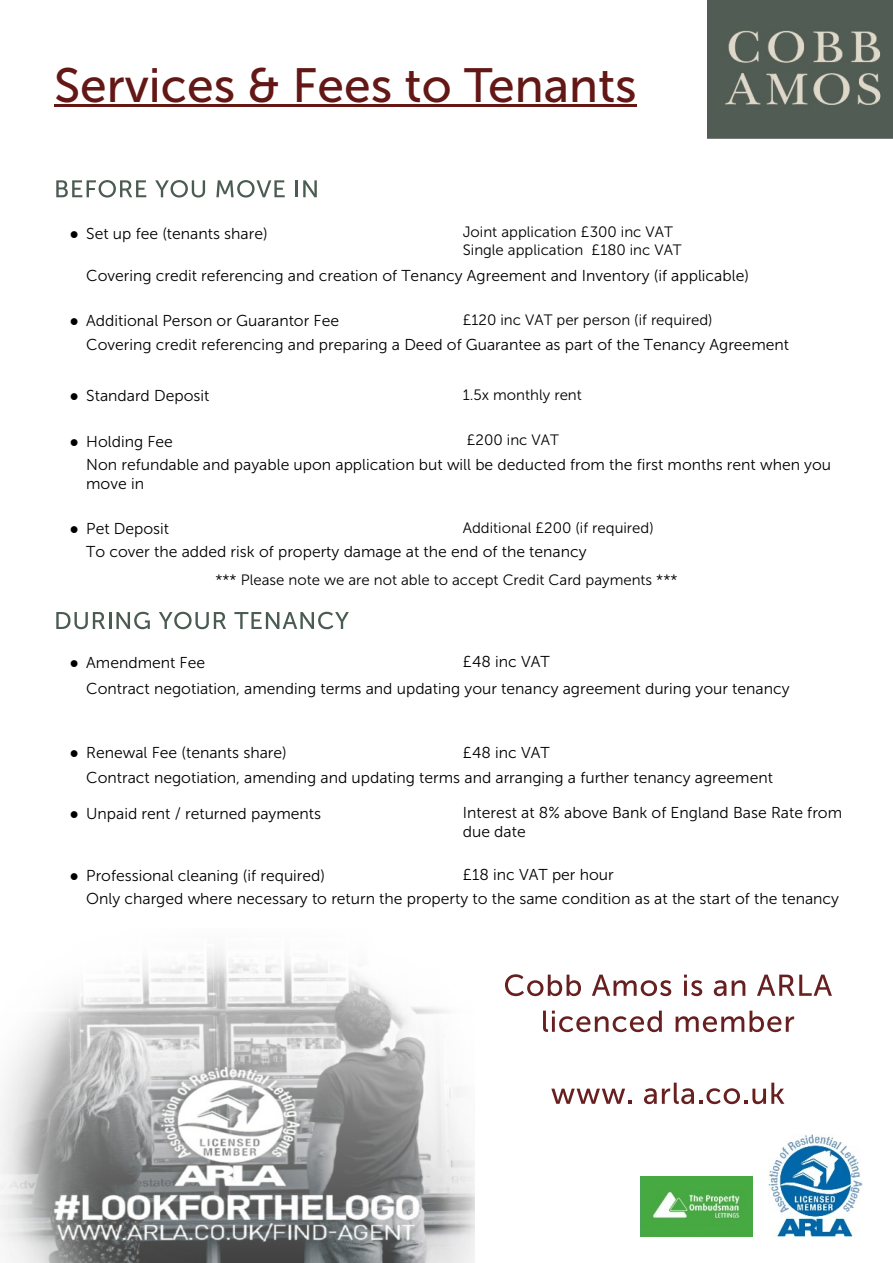
<style>
.page{position:relative;width:893px;height:1263px;background:#fff}
.page>*{position:absolute;margin:0;border:0;box-sizing:border-box;transform-origin:0 0}
.t1{font:48px "Museo Sans 500";color:#631816}
.t2{font:15.75px/18.9px "Museo Sans 300";color:#000}
.t3{font:15px/18px "Museo Sans 300";color:#000}
.s1{font-family:"Times New Roman"}
</style>
<div class="page">
<hr style="left:54px;top:104px;width:583px;height:3px;background:#631816">
<svg style="left:56px;top:180px;width:90px;height:18px"></svg>
<svg style="left:155px;top:180px;width:50px;height:18px"></svg>
<svg style="left:216px;top:180px;width:69px;height:18px"></svg>
<svg style="left:296px;top:180px;width:21px;height:17px"></svg>
<svg style="left:56px;top:612px;width:94px;height:17px"></svg>
<svg style="left:159px;top:612px;width:67px;height:17px"></svg>
<svg style="left:234px;top:612px;width:115px;height:17px"></svg>
<img style="left:0;top:951px;width:474px;height:312px">
<img style="left:708px;top:0;width:185px;height:139px">
<img style="left:641px;top:1177px;width:111px;height:59px">
<img style="left:768px;top:1134px;width:94px;height:102px">
<svg style="left:505px;top:974px;width:76px;height:22px"></svg>
<svg style="left:592px;top:975px;width:79px;height:21px"></svg>
<svg style="left:684px;top:975px;width:18px;height:21px"></svg>
<svg style="left:714px;top:980px;width:12px;height:16px"></svg>
<svg style="left:732px;top:980px;width:13px;height:16px"></svg>
<svg style="left:757px;top:975px;width:75px;height:21px"></svg>
<svg style="left:543px;top:1011px;width:119px;height:21px"></svg>
<svg style="left:676px;top:1011px;width:118px;height:21px"></svg>
<svg style="left:551px;top:1089px;width:80px;height:15px"></svg>
<svg style="left:644px;top:1083px;width:140px;height:21px"></svg>
<h1 class="t1" style="left:54px;top:66px;width:584px">Services &amp; Fees to Tenants</h1>
<p class="t2" style="left:69px;top:225px;width:200px"><span class="s1">●</span> Set up fee (tenants share)</p>
<p class="t3" style="left:463px;top:225px;width:220px">Joint application £300 inc VAT<br>Single application £180 inc VAT</p>
<p class="t2" style="left:86px;top:267px;width:664px">Covering credit referencing and creation of Tenancy Agreement and Inventory (if applicable)</p>
<p class="t2" style="left:69px;top:313px;width:271px"><span class="s1">●</span> Additional Person or Guarantor Fee</p>
<p class="t3" style="left:463px;top:312px;width:251px">£120 inc VAT per person (if required)</p>
<p class="t2" style="left:86px;top:337px;width:704px">Covering credit referencing and preparing a Deed of Guarantee as part of the Tenancy Agreement</p>
<p class="t2" style="left:69px;top:388px;width:142px"><span class="s1">●</span> Standard Deposit</p>
<p class="t3" style="left:463px;top:387px;width:121px">1.5x monthly rent</p>
<p class="t2" style="left:69px;top:433px;width:105px"><span class="s1">●</span> Holding Fee</p>
<p class="t3" style="left:467px;top:433px;width:94px">£200 inc VAT</p>
<p class="t2" style="left:86px;top:456px;width:746px">Non refundable and payable upon application but will be deducted from the first months rent when you move in</p>
<p class="t2" style="left:69px;top:521px;width:101px"><span class="s1">●</span> Pet Deposit</p>
<p class="t3" style="left:463px;top:520px;width:192px">Additional £200 (if required)</p>
<p class="t2" style="left:86px;top:544px;width:502px">To cover the added risk of property damage at the end of the tenancy</p>
<p class="t3" style="left:215px;top:572px;width:463px">*** Please note we are not able to accept Credit Card payments ***</p>
<p class="t2" style="left:86px;top:649px;width:705px;line-height:27px;text-indent:377px">£48 inc VAT<br>Contract negotiation, amending terms and updating your tenancy agreement during your tenancy</p>
<p class="t2" style="left:69px;top:654px;width:137px"><span class="s1">●</span> Amendment Fee</p>
<p class="t2" style="left:86px;top:741px;width:688px;line-height:25.5px;text-indent:377px">£48 inc VAT<br>Contract negotiation, amending and updating terms and arranging a further tenancy agreement</p>
<p class="t2" style="left:69px;top:805px;width:253px"><span class="s1">●</span> Unpaid rent / returned payments</p>
<p class="t2" style="left:463px;top:804px;width:381px">Interest at 8% above Bank of England Base Rate from due date</p>
<p class="t2" style="left:69px;top:867px;width:257px"><span class="s1">●</span> Professional cleaning (if required)</p>
<p class="t2" style="left:69px;top:745px;width:219px"><span class="s1">●</span> Renewal Fee (tenants share)</p>
<p class="t2" style="left:86px;top:864px;width:754px;line-height:23.5px;text-indent:377px">£18 inc VAT per hour<br>Only charged where necessary to return the property to the same condition as at the start of the tenancy</p>
</div>
